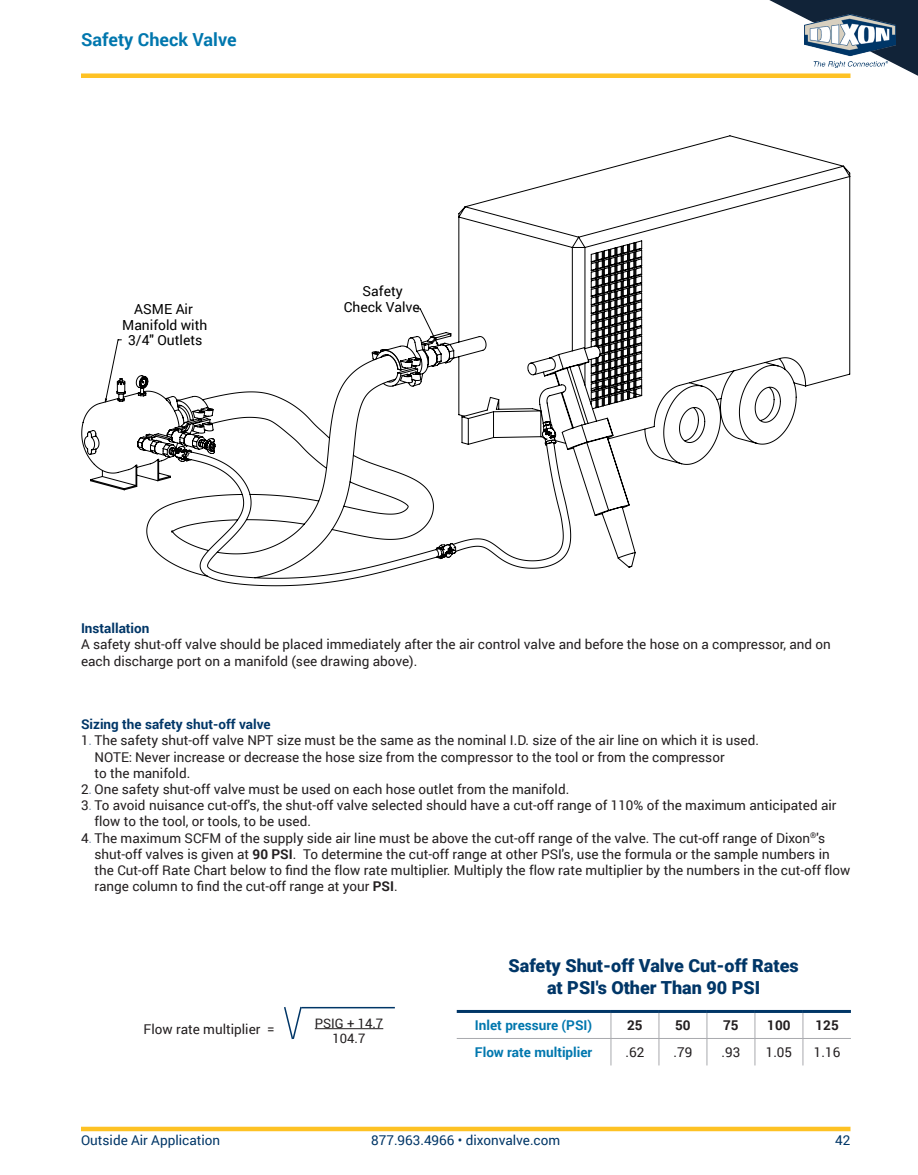
<style>
.page{position:relative;width:918px;height:1175px;background:#fff}
.page>*{position:absolute;margin:0;border:0;box-sizing:border-box;transform-origin:0 0}
._2020_Product_Name{font:900 18px "Roboto";color:#003667}
.t1{font:700 18px "Roboto";color:#0077ae}
.t2{font:13.8px/15.8px "Roboto";color:#000;text-align:center}
._2020_Body_Text{font:13.5px/16.2px "Roboto";color:#231f20}
.t3{font:13.5px "Roboto";color:#003667}
._2020_Body_Text_Head{font:700 13.5px "Roboto";color:#003667}
._2020_Table_Header{font:700 13.5px "Roboto";color:#0077ae}
.paragraph_text{font:13.5px "Roboto";color:#231f20}
._2020_Table_Body_Tex{font:13.5px "Roboto";color:#231f20}
._2020_Table_Body_Tex-2{font:700 13.5px "Roboto";color:#231f20}
.chart_info_-center{font:13.05px "Roboto";color:#231f20}
.s1{color:#7a93b6}
.s2{font-weight:700}
</style>
<div class="page">
<svg style="left:771px;top:1px;width:146px;height:193px"></svg>
<div style="left:81px;top:73px;width:769px;height:5px;background:#fec224"></div>
<div style="left:81px;top:1126px;width:769px;height:5px;background:#fec224"></div>
<img style="left:805px;top:14px;width:90px;height:54px">
<svg style="left:81px;top:135px;width:769px;height:451px"></svg>
<hr style="left:315px;top:1028px;width:68px;height:1px;background:#231f20">
<svg style="left:284px;top:1006px;width:19px;height:33px"></svg>
<hr style="left:301px;top:1006px;width:94px;height:2px;background:#003667">
<hr style="left:457px;top:1010px;width:154px;height:3px;background:#003667">
<hr style="left:611px;top:1010px;width:48px;height:3px;background:#003667">
<hr style="left:659px;top:1010px;width:48px;height:3px;background:#003667">
<hr style="left:707px;top:1010px;width:48px;height:3px;background:#003667">
<hr style="left:755px;top:1010px;width:48px;height:3px;background:#003667">
<hr style="left:803px;top:1010px;width:48px;height:3px;background:#003667">
<hr style="left:457px;top:1038px;width:154px;height:1px;background:#a8a9ad">
<hr style="left:611px;top:1038px;width:48px;height:1px;background:#a8a9ad">
<svg style="left:611px;top:1013px;width:1px;height:52px"></svg>
<hr style="left:659px;top:1038px;width:48px;height:1px;background:#a8a9ad">
<svg style="left:659px;top:1013px;width:1px;height:52px"></svg>
<hr style="left:707px;top:1038px;width:48px;height:1px;background:#a8a9ad">
<svg style="left:707px;top:1013px;width:1px;height:52px"></svg>
<hr style="left:755px;top:1038px;width:48px;height:1px;background:#a8a9ad">
<svg style="left:755px;top:1013px;width:1px;height:52px"></svg>
<hr style="left:803px;top:1038px;width:48px;height:1px;background:#a8a9ad">
<svg style="left:803px;top:1013px;width:1px;height:52px"></svg>
<h1 class="t1" style="left:81px;top:27px;width:157px">Safety Check Valve</h1>
<p class="t2" style="left:122px;top:300px;width:87px">ASME Air<br>Manifold with<br>3/4" Outlets</p>
<p class="t2" style="left:344px;top:283px;width:78px;line-height:15.1px">Safety<br>Check Valve</p>
<p class="_2020_Body_Text_Head" style="left:81px;top:619px;width:70px">Installation</p>
<p class="_2020_Body_Text" style="left:81px;top:636px;width:751px">A safety shut-off valve should be placed immediately after the air control valve and before the hose on a compressor, and on each discharge port on a manifold (see drawing above).</p>
<p class="_2020_Body_Text_Head" style="left:81px;top:715px;width:191px">Sizing the safety shut-off valve</p>
<p class="_2020_Body_Text" style="left:81px;top:732px;width:679px">1<span class="s1">.</span> The safety shut-off valve NPT size must be the same as the nominal I.D. size of the air line on which it is used.</p>
<p class="_2020_Body_Text" style="left:94px;top:748px;width:632px">NOTE: Never increase or decrease the hose size from the compressor to the tool or from the compressor</p>
<p class="_2020_Body_Text" style="left:94px;top:764px;width:97px">to the manifold.</p>
<p class="_2020_Body_Text" style="left:81px;top:780px;width:490px">2<span class="s1">.</span> One safety shut-off valve must be used on each hose outlet from the manifold.</p>
<p class="_2020_Body_Text" style="left:94px;top:796px;width:744px;text-indent:-14px">3<span class="s1">.</span> To avoid nuisance cut-off's, the shut-off valve selected should have a cut-off range of 110% of the maximum anticipated air flow to the tool, or tools, to be used.</p>
<p class="_2020_Body_Text" style="left:94px;top:829px;width:757px;text-indent:-14px">4<span class="s1">.</span> The maximum SCFM of the supply side air line must be above the cut-off range of the valve. The cut-off range of Dixon<sup>®</sup>'s shut-off valves is given at <span class="s2">90 PSI</span>. To determine the cut-off range at other PSI's, use the formula or the sample numbers in the Cut-off Rate Chart below to find the flow rate multiplier. Multiply the flow rate multiplier by the numbers in the cut-off flow range column to find the cut-off range at your <span class="s2">PSI</span>.</p>
<p class="_2020_Product_Name" style="left:509px;top:953px;width:292px">Safety Shut-off Valve Cut-off Rates</p>
<p class="_2020_Product_Name" style="left:547px;top:975px;width:215px">at PSI's Other Than 90 PSI</p>
<p class="chart_info_-center" style="left:315px;top:1013px;width:70px">PSIG + 14.7</p>
<p class="chart_info_-center" style="left:333px;top:1029px;width:34px">104.7</p>
<p class="paragraph_text" style="left:144px;top:1019px;width:133px">Flow rate multiplier =</p>
<p class="_2020_Table_Header" style="left:475px;top:1016px;width:119px">Inlet pressure (PSI)</p>
<p class="_2020_Table_Body_Tex-2" style="left:627px;top:1016px;width:17px">25</p>
<p class="_2020_Table_Body_Tex-2" style="left:675px;top:1016px;width:17px">50</p>
<p class="_2020_Table_Body_Tex-2" style="left:723px;top:1016px;width:17px">75</p>
<p class="_2020_Table_Body_Tex-2" style="left:767px;top:1016px;width:25px">100</p>
<p class="_2020_Table_Body_Tex-2" style="left:816px;top:1016px;width:25px">125</p>
<p class="_2020_Table_Header" style="left:475px;top:1042px;width:119px">Flow rate multiplier</p>
<p class="_2020_Table_Body_Tex" style="left:626px;top:1042px;width:20px">.62</p>
<p class="_2020_Table_Body_Tex" style="left:674px;top:1042px;width:20px">.79</p>
<p class="_2020_Table_Body_Tex" style="left:722px;top:1042px;width:20px">.93</p>
<p class="_2020_Table_Body_Tex" style="left:766px;top:1042px;width:28px">1.05</p>
<p class="_2020_Table_Body_Tex" style="left:814px;top:1042px;width:28px">1.16</p>
<p class="t3" style="left:81px;top:1131px;width:141px">Outside Air Application</p>
<p class="t3" style="left:371px;top:1131px;width:191px">877.963.4966 • dixonvalve.com</p>
<p class="t3" style="left:835px;top:1131px;width:17px">42</p>
</div>
